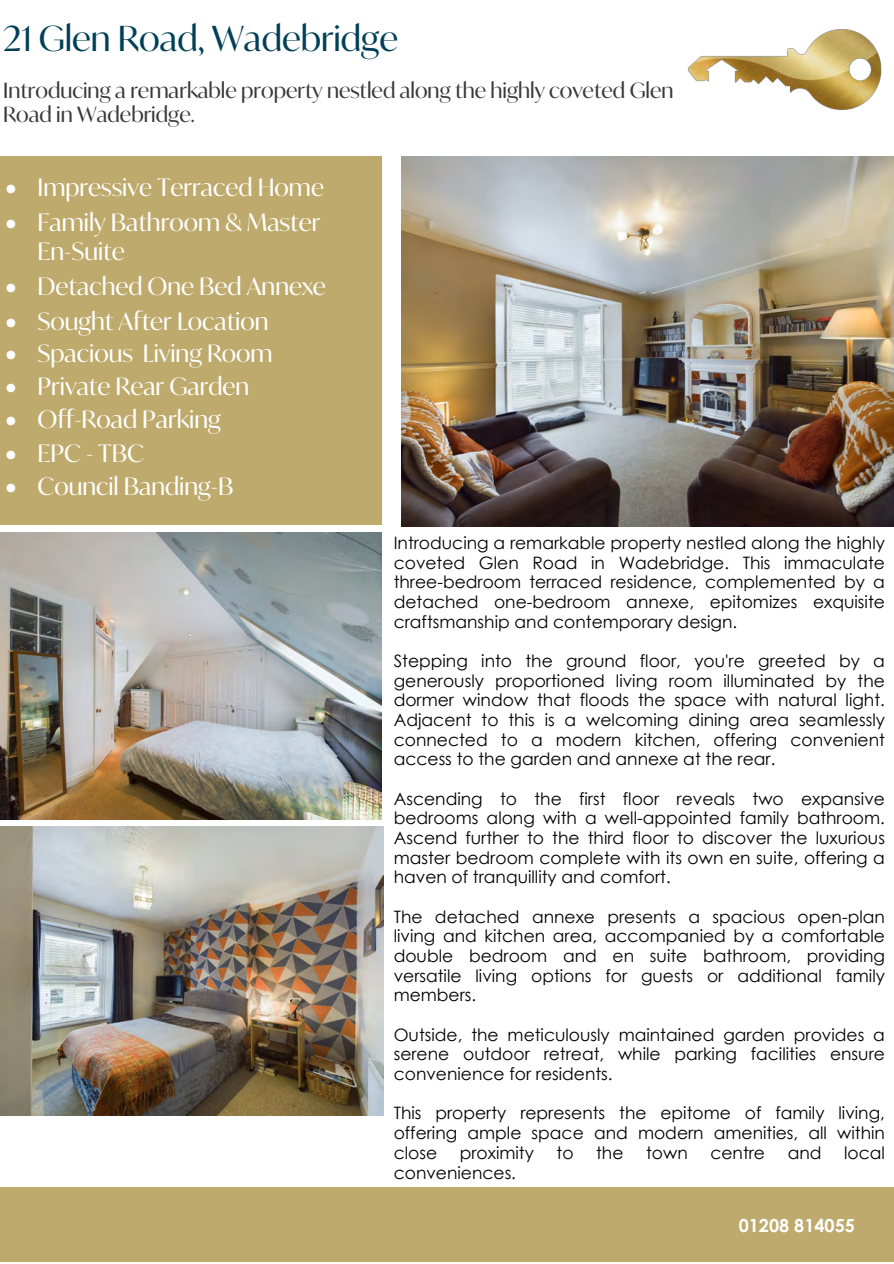
<style>
.page{position:relative;width:894px;height:1264px;background:#fff}
.page>*{position:absolute;margin:0;border:0;box-sizing:border-box;transform-origin:0 0}
.t1{font:34.5px "Ivy Mode";color:#004055}
.t2{font:24px/28.8px "Ivy Mode";color:#fff}
.t3{font:24px "Ivy Mode";color:#fff}
.t4{font:21px/23.5px "Ivy Mode";color:#383838}
.t5{font:700 18px "Century Gothic";color:#fff}
.t6{font:17.1px/19.6px "Century Gothic";color:#000;text-align:justify}
.s1{font-style:inherit}
</style>
<div class="page">
<img style="left:401px;top:156px;width:492px;height:370px">
<img style="left:0;top:532px;width:381px;height:287px">
<img style="left:0;top:826px;width:383px;height:289px">
<div style="left:0;top:1187px;width:893px;height:74px;background:#beaa6c"></div>
<div style="left:0;top:156px;width:381px;height:368px;background:#beaa6c"></div>
<img style="left:687px;top:29px;width:195px;height:81px">
<h1 class="t1" style="left:3px;top:15px;width:396px">21 Glen Road, Wadebridge</h1>
<p class="t4" style="left:3px;top:78px;width:671px">Introducing a remarkable property nestled along the highly coveted Glen<br>Road in Wadebridge.</p>
<h2 class="t2" style="left:6px;top:173px;width:320px">• Impressive <span class="s1">Terraced</span> Home</h2>
<h2 class="t2" style="left:38px;top:208px;width:284px;text-indent:-32px">• Family Bathroom &amp; Master<br>En-Suite</h2>
<h2 class="t3" style="left:6px;top:270px;width:322px">• Detached One Bed Annexe</h2>
<h2 class="t3" style="left:6px;top:305px;width:264px">• Sought After Location</h2>
<h2 class="t3" style="left:6px;top:336px;width:268px">• <span class="s1">Spacious</span> Living Room</h2>
<h2 class="t2" style="left:6px;top:371px;width:245px">• Private Rear Garden</h2>
<h2 class="t2" style="left:6px;top:404px;width:217px">• Off-Road Parking</h2>
<h2 class="t2" style="left:6px;top:438px;width:140px">• EPC - <span class="s1">TB</span>C</h2>
<h2 class="t3" style="left:6px;top:470px;width:229px">• Council Banding-B</h2>
<p class="t6" style="left:393px;top:532px;width:492px">Introducing a remarkable property nestled along the highly coveted Glen Road in Wadebridge. This immaculate three-bedroom terraced residence, complemented by a detached one-bedroom annexe, epitomizes exquisite craftsmanship and contemporary design.</p>
<p class="t6" style="left:393px;top:650px;width:492px">Stepping into the ground floor, you're greeted by a generously proportioned living room illuminated by the dormer window that floods the space with natural light.<br>Adjacent to this is a welcoming dining area seamlessly connected to a modern kitchen, offering convenient access to the garden and annexe at the rear.</p>
<p class="t6" style="left:393px;top:788px;width:492px">Ascending to the first floor reveals two expansive bedrooms along with a well-appointed family bathroom.<br>Ascend further to the third floor to discover the luxurious master bedroom complete with its own en suite, offering a haven of tranquillity and comfort.</p>
<p class="t6" style="left:393px;top:906px;width:492px">The detached annexe presents a spacious open-plan living and kitchen area, accompanied by a comfortable double bedroom and en suite bathroom, providing versatile living options for guests or additional family members.</p>
<p class="t6" style="left:393px;top:1024px;width:492px">Outside, the meticulously maintained garden provides a serene outdoor retreat, while parking facilities ensure convenience for residents.</p>
<p class="t6" style="left:393px;top:1103px;width:492px">This property represents the epitome of family living, offering ample space and modern amenities, all within close</p>
<p class="t6" style="left:459px;top:1142px;width:76px">proximity</p>
<p class="t6" style="left:556px;top:1142px;width:18px">to</p>
<p class="t6" style="left:596px;top:1142px;width:29px">the</p>
<p class="t6" style="left:646px;top:1142px;width:43px">town</p>
<p class="t6" style="left:710px;top:1142px;width:56px">centre</p>
<p class="t6" style="left:787px;top:1142px;width:35px">and</p>
<p class="t6" style="left:843px;top:1142px;width:42px">local</p>
<p class="t6" style="left:393px;top:1162px;width:124px">conveniences.</p>
<p class="t5" style="left:738px;top:1211px;width:118px">01208 814055</p>
</div>
